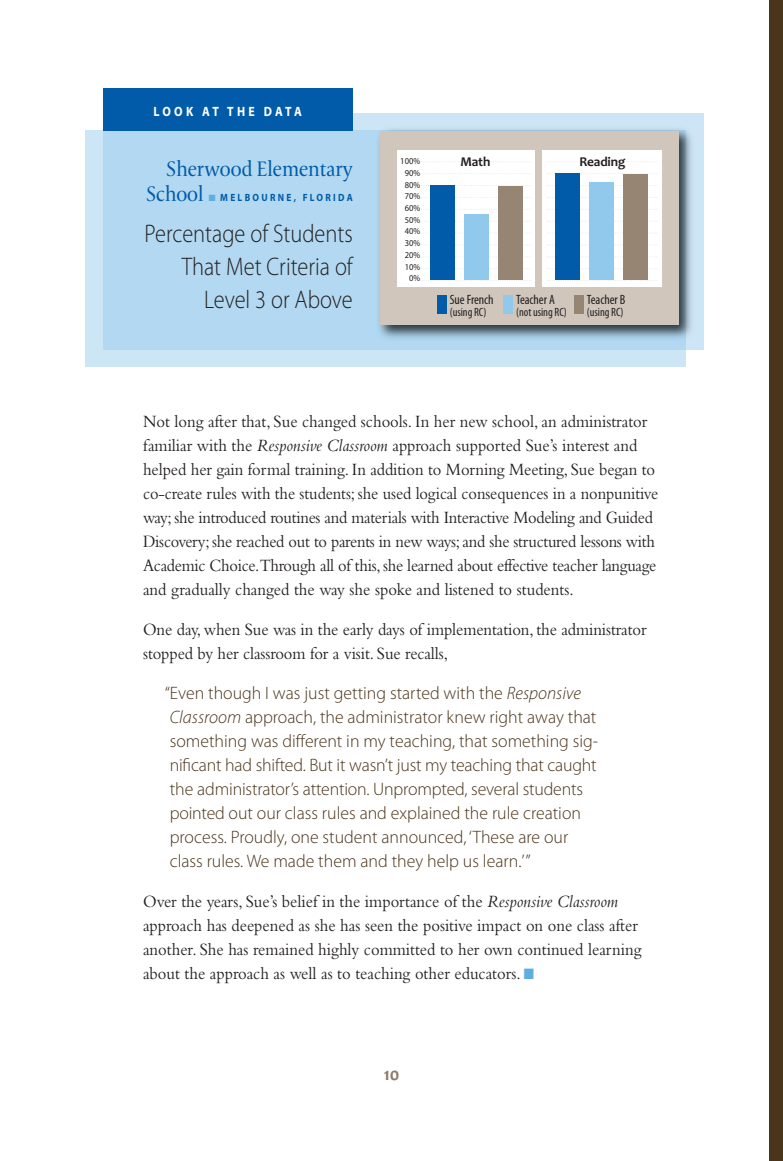
<style>
.page{position:relative;width:783px;height:1161px;background:#fff}
.page>*{position:absolute;margin:0;border:0;box-sizing:border-box;transform-origin:0 0}
.t1{font:300 25.5px/33px "Myriad Pro";color:#231f20;text-align:right;scale:.88 1}
.t2{font:21px/25.2px "Reminga Titling OT";color:#015ba9}
.t3{font:18px/24px "Bembo Std";letter-spacing:-.005em;color:#231f20;scale:.92 1}
.t4{font:300 18px/24px "Myriad Pro";color:#4a341a}
.t5{font:700 18px "Candara";color:#8e7c69}
.t6{font:condensed 13.5px "Myriad Pro";letter-spacing:-.005em;color:#231f20}
.t7{font:700 13.5px "Myriad Pro";letter-spacing:.26em;color:#fff;scale:.88 1}
.t8{font:700 13.5px "Candara";letter-spacing:-.01em;color:#231f20}
.t9{font:condensed 12px "Myriad Pro";letter-spacing:-.005em;color:#231f20}
.t10{font:700 10.5px "Myriad Pro";letter-spacing:.25em;color:#015ba9;scale:.88 1}
.t11{font:9px/11.7px "Myriad Pro";color:#231f20;text-align:right;scale:.95 1}
.s1{color:#60aee0}
.s2{font-style:italic}
</style>
<div class="page">
<div style="left:85px;top:131px;width:600px;height:236px;background:#cde6f6"></div>
<div style="left:103px;top:113px;width:600px;height:236px;background:#91c9ed;opacity:.45"></div>
<img style="left:373px;top:124px;width:325px;height:220px">
<div style="left:380px;top:131px;width:299px;height:194px;background:#d0c6bc"></div>
<div style="left:397px;top:150px;width:138px;height:137px;background:#fff"></div>
<div style="left:542px;top:150px;width:120px;height:137px;background:#fff"></div>
<div style="left:770px;top:0;width:13px;height:1161px;background:#4a341a"></div>
<img style="left:769px;top:594px;width:1px;height:75px">
<img style="left:769px;top:669px;width:1px;height:246px">
<div style="left:103px;top:89px;width:250px;height:42px;background:#015ba9"></div>
<svg style="left:421px;top:161px;width:109px;height:1px"></svg>
<svg style="left:421px;top:173px;width:109px;height:1px"></svg>
<svg style="left:421px;top:185px;width:110px;height:1px"></svg>
<svg style="left:421px;top:197px;width:110px;height:1px"></svg>
<svg style="left:421px;top:209px;width:109px;height:1px"></svg>
<svg style="left:421px;top:221px;width:109px;height:1px"></svg>
<svg style="left:421px;top:256px;width:109px;height:1px"></svg>
<svg style="left:421px;top:268px;width:109px;height:1px"></svg>
<svg style="left:421px;top:280px;width:110px;height:1px"></svg>
<svg style="left:547px;top:161px;width:110px;height:1px"></svg>
<svg style="left:547px;top:173px;width:110px;height:1px"></svg>
<svg style="left:547px;top:185px;width:110px;height:1px"></svg>
<svg style="left:547px;top:197px;width:110px;height:1px"></svg>
<svg style="left:547px;top:209px;width:110px;height:1px"></svg>
<svg style="left:547px;top:221px;width:110px;height:1px"></svg>
<svg style="left:547px;top:256px;width:110px;height:1px"></svg>
<svg style="left:547px;top:268px;width:110px;height:1px"></svg>
<svg style="left:547px;top:280px;width:110px;height:1px"></svg>
<div style="left:430px;top:185px;width:25px;height:94px;background:#015ba9"></div>
<div style="left:498px;top:186px;width:25px;height:94px;background:#968572"></div>
<div style="left:589px;top:182px;width:25px;height:97px;background:#91c9ed"></div>
<div style="left:555px;top:173px;width:24px;height:106px;background:#015ba9"></div>
<div style="left:623px;top:175px;width:25px;height:105px;background:#968572"></div>
<div style="left:464px;top:214px;width:25px;height:65px;background:#91c9ed"></div>
<div style="left:437px;top:295px;width:9px;height:19px;background:#015ba9"></div>
<div style="left:504px;top:295px;width:9px;height:19px;background:#91c9ed"></div>
<div style="left:574px;top:295px;width:10px;height:19px;background:#968572"></div>
<p class="t7" style="left:154px;top:107px;width:170px">LOOK AT THE DATA</p>
<p class="t2" style="left:146px;top:158px;width:208px;text-indent:20px">Sherwood Elementary<br>School</p>
<p class="t10" style="left:209px;top:194px;width:165px"><span class="s1">■</span> MELBOURNE, FLORIDA</p>
<h1 class="t1" style="left:144px;top:219px;width:238px">Percentage of Students<br>That Met Criteria of<br>Level 3 or Above</h1>
<p class="t11" style="left:400px;top:156px;width:22px">100%<br>90%<br>80%<br>70%<br>60%<br>50%<br>40%<br>30%<br>20%<br>10%<br>0%</p>
<p class="t8" style="left:460px;top:153px;width:31px">Math</p>
<p class="t8" style="left:579px;top:153px;width:47px">Reading</p>
<p class="t6" style="left:450px;top:294px;width:45px">Sue French</p>
<p class="t6" style="left:516px;top:294px;width:40px">Teacher A</p>
<p class="t6" style="left:587px;top:294px;width:40px">Teacher B</p>
<p class="t9" style="left:450px;top:308px;width:38px">(using RC)</p>
<p class="t9" style="left:516px;top:308px;width:52px">(not using RC)</p>
<p class="t9" style="left:587px;top:308px;width:38px">(using RC)</p>
<p class="t3" style="left:143px;top:411px;width:561px">Not long after that, Sue changed schools. In her new school, an administrator familiar with the <span class="s2">Responsive Classroom</span> approach supported Sue’s interest and helped her gain formal training. In addition to Morning Meeting, Sue began to co-create rules with the students; she used logical consequences in a nonpunitive way; she introduced routines and materials with Interactive Modeling and Guided Discovery; she reached out to parents in new ways; and she structured lessons with Academic Choice.Through all of this, she learned about effective teacher language and gradually changed the way she spoke and listened to students.</p>
<p class="t3" style="left:143px;top:619px;width:549px">One day, when Sue was in the early days of implementation, the administrator stopped by her classroom for a visit. Sue recalls,</p>
<p class="t4" style="left:165px;top:683px;width:435px">“Even though I was just getting started with the <span class="s2">Responsive Classroom</span> approach, the administrator knew right away that something was different in my teaching, that something sig - nificant had shifted. But it wasn’t just my teaching that caught the administrator’s attention. Unprompted, several students pointed out our class rules and explained the rule creation process. Proudly, one student announced, ‘These are our class rules. We made them and they help us learn.’”</p>
<p class="t3" style="left:143px;top:892px;width:543px">Over the years, Sue’s belief in the importance of the <span class="s2">Responsive Classroom </span>approach has deepened as she has seen the positive impact on one class after another. She has remained highly committed to her own continued learning about the approach as well as to teaching other educators. <span class="s1">■</span></p>
<p class="t5" style="left:384px;top:1063px;width:17px">10</p>
</div>
